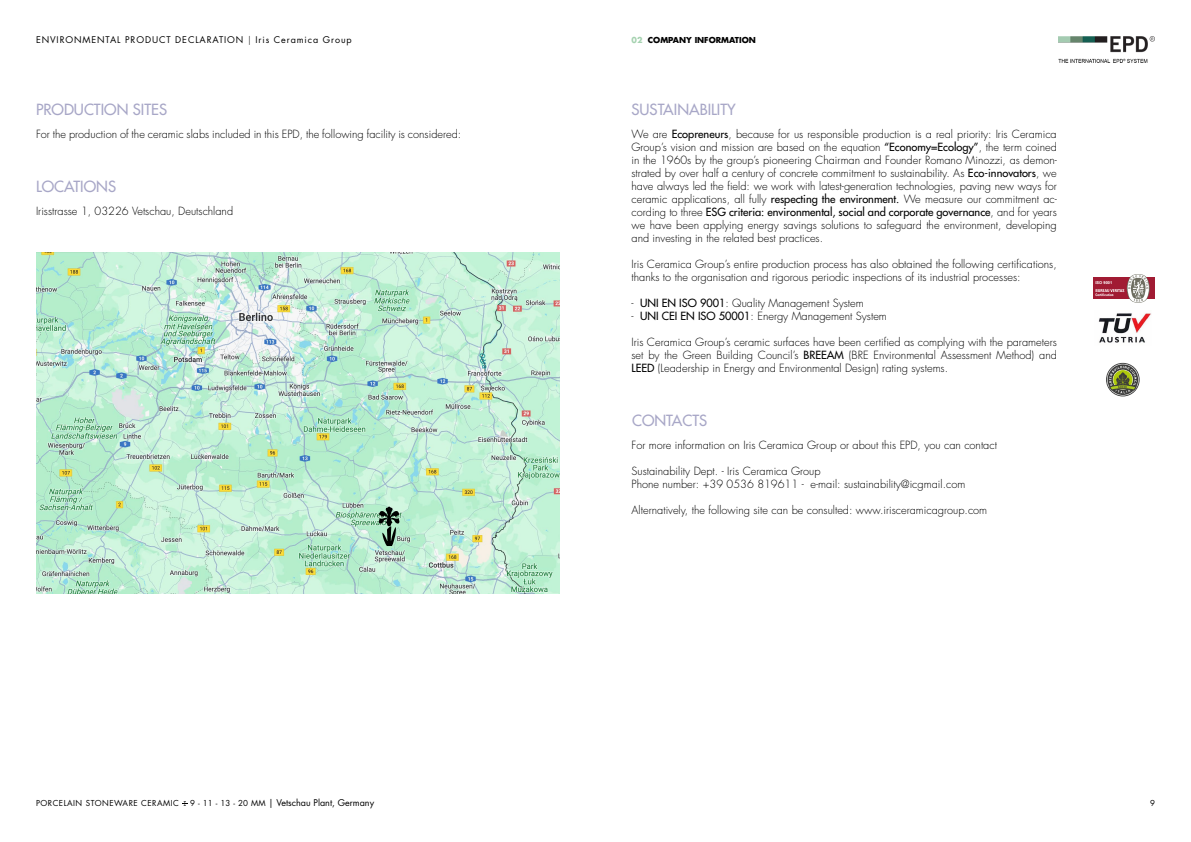
<style>
.page{position:relative;width:1191px;height:842px;background:#fff}
.page>*{position:absolute;margin:0;border:0;box-sizing:border-box;transform-origin:0 0}
.t1{font:500 15px "Futura Std";color:#a8a7c7}
.t2{font:300 11px/13px "Futura Std";color:#000;text-align:justify}
.t3{font:9px "Futura Std";letter-spacing:.1em;color:#000}
.t4{font:9px "Futura Std";color:#000}
.t5{font:8px "Futura Std";letter-spacing:.06em;color:#000}
.t6{font:700 8px "Futura Std";color:#000}
.t7{font:700 4px "Arial";color:#fff}
.s1{font-weight:300}
.s2{color:#a5d2b0}
.s3{font-weight:500}
.s4{font-size:8px}
</style>
<div class="page">
<div style="left:1093px;top:278px;width:62px;height:21px;background:#a11b33"></div>
<svg style="left:1095px;top:274px;width:54px;height:29px"></svg>
<img style="left:1098px;top:313px;width:53px;height:30px">
<img style="left:36px;top:252px;width:523px;height:342px">
<svg style="left:379px;top:507px;width:20px;height:39px"></svg>
<svg style="left:1106px;top:363px;width:33px;height:33px"></svg>
<svg style="left:1107px;top:364px;width:31px;height:32px"></svg>
<img style="left:1058px;top:36px;width:97px;height:26px">
<svg style="left:182px;top:801px;width:5px;height:5px"></svg>
<p class="t3" style="left:36px;top:34px;width:317px">ENVIRONMENTAL PRODUCT DECLARATION <span class="s1">|</span> Iris Ceramica Group</p>
<p class="t6" style="left:631px;top:34px;width:126px"><span class="s2">02</span> COMPANY INFORMATION</p>
<h1 class="t1" style="left:36px;top:100px;width:133px">PRODUCTION SITES</h1>
<p class="t2" style="left:36px;top:128px;width:427px">For the production of the ceramic slabs included in this EPD, the following facility is considered:</p>
<p class="t2" style="left:631px;top:128px;width:427px">We are <span class="s3">Ecopreneurs</span>, because for us responsible production is a real priority: Iris Ceramica Group’s vision and mission are based on the equation <span class="s3">“Economy=Ecology”</span>, the term coined in the 1960s by the group’s pioneering Chairman and Founder Romano Minozzi, as demon&shy;strated by over half a century of concrete commitment to sustainability. As <span class="s3">Eco-innovators</span>, we have always led the field: we work with latest-generation technologies, paving new ways for ceramic applications, all fully <span class="s3">respecting the environment.</span> We measure our commitment ac&shy;cording to three <span class="s3">ESG criteria: environmental, social and corporate governance</span>, and for years we have been applying energy savings solutions to safeguard the environment, developing and investing in the related best practices.</p>
<p class="t2" style="left:631px;top:258px;width:427px">Iris Ceramica Group’s entire production process has also obtained the following certifications, thanks to the organisation and rigorous periodic inspections of its industrial processes:</p>
<p class="t2" style="left:631px;top:297px;width:234px">- <span class="s3">UNI EN ISO 9001</span>: Quality Management System</p>
<p class="t2" style="left:631px;top:310px;width:257px">- <span class="s3">UNI CEI EN ISO 50001</span>: Energy Management System</p>
<p class="t2" style="left:631px;top:336px;width:427px">Iris Ceramica Group’s ceramic surfaces have been certified as complying with the parameters set by the Green Building Council’s <span class="s3">BREEAM</span> (BRE Environmental Assessment Method) and <span class="s3">LEED</span> (Leadership in Energy and Environmental Design) rating systems.</p>
<h1 class="t1" style="left:631px;top:100px;width:106px">SUSTAINABILITY</h1>
<h1 class="t1" style="left:36px;top:177px;width:82px">LOCATIONS</h1>
<p class="t2" style="left:36px;top:205px;width:199px">Irisstrasse 1, 03226 Vetschau, Deutschland</p>
<h1 class="t1" style="left:632px;top:411px;width:77px">CONTACTS</h1>
<p class="t2" style="left:631px;top:439px;width:367px">For more information on Iris Ceramica Group or about this EPD, you can contact</p>
<p class="t2" style="left:631px;top:465px;width:335px">Sustainability Dept. - Iris Ceramica Group<br>Phone number: +39 0536 819611 - e-mail: sustainability@icgmail.com</p>
<p class="t2" style="left:631px;top:504px;width:357px">Alternatively, the following site can be consulted: www.irisceramicagroup.com</p>
<p class="t7" style="left:1095px;top:280px;width:18px">ISO 9001</p>
<p class="t5" style="left:36px;top:798px;width:144px">PORCELAIN STONEWARE CERAMIC</p>
<p class="t4" style="left:190px;top:797px;width:185px"><span class="s4">9 - 11 - 13 - 20 MM</span> | Vetschau Plant, Germany</p>
<p class="t5" style="left:1150px;top:798px;width:6px">9</p>
</div>
